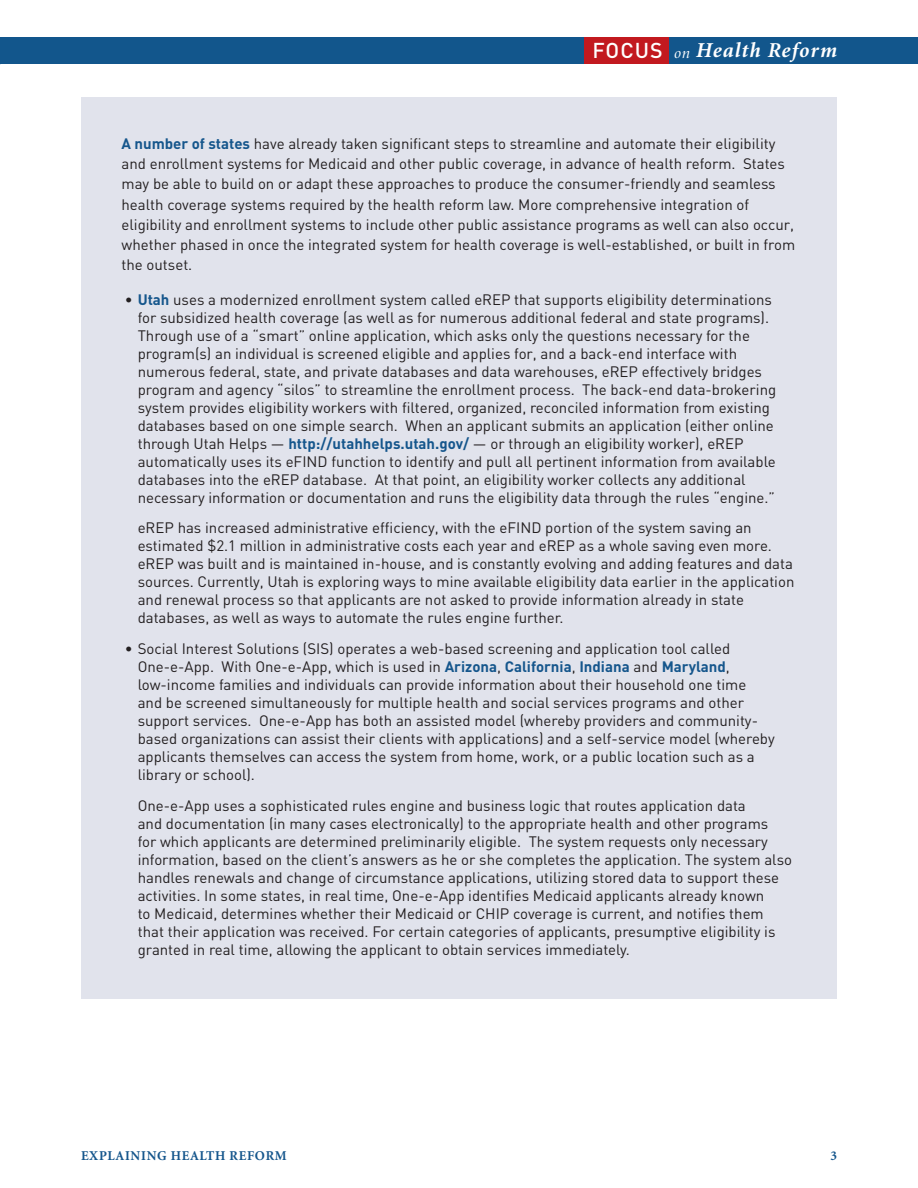
<style>
.page{position:relative;width:918px;height:1188px;background:#fff}
.page>*{position:absolute;margin:0;border:0;box-sizing:border-box;transform-origin:0 0}
.t1{font:italic 700 21.3px "Minion";letter-spacing:.05em;color:#fff}
.BODY_bullet{font:15px/18px "DIN";color:#231f20}
.BODY_text{font:15px/20.2px "DIN";color:#231f20}
.t2{font:700 13.5px "Minion";letter-spacing:.05em;color:#15568c}
.s1{font-family:"DIN";font-weight:500;font-style:normal}
.s2{font-family:"Minion Display";font-weight:400;font-size:15.9px}
.s3{font-weight:700;color:#15568c}
</style>
<div class="page">
<div style="left:0;top:38px;width:918px;height:26px;background:#12568c"></div>
<div style="left:584px;top:38px;width:85px;height:26px;background:#c2191f"></div>
<div style="left:81px;top:97px;width:756px;height:902px;background:#e1e3ec"></div>
<h1 class="t1" style="left:593px;top:40px;width:246px"><span class="s1">FOCUS</span> <span class="s2">on</span> Health Reform</h1>
<p class="BODY_text" style="left:122px;top:133px;width:675px"><span class="s3">A number of states</span> have already taken significant steps to streamline and automate their eligibility and enrollment systems for Medicaid and other public coverage, in advance of health reform. States may be able to build on or adapt these approaches to produce the consumer-friendly and seamless health coverage systems required by the health reform law. More comprehensive integration of eligibility and enrollment systems to include other public assistance programs as well can also occur, whether phased in once the integrated system for health coverage is well-established, or built in from the outset.</p>
<p class="BODY_bullet" style="left:138px;top:290px;width:640px;text-indent:-13px">• <span class="s3">Utah</span> uses a modernized enrollment system called eREP that supports eligibility determinations for subsidized health coverage (as well as for numerous additional federal and state programs).<br>Through use of a “smart” online application, which asks only the questions necessary for the program(s) an individual is screened eligible and applies for, and a back-end interface with numerous federal, state, and private databases and data warehouses, eREP effectively bridges program and agency “silos” to streamline the enrollment process. The back-end data-brokering system provides eligibility workers with filtered, organized, reconciled information from existing databases based on one simple search. When an applicant submits an application (either online through Utah Helps — <span class="s3">http://utahhelps.utah.gov/</span> — or through an eligibility worker), eREP automatically uses its eFIND function to identify and pull all pertinent information from available databases into the eREP database. At that point, an eligibility worker collects any additional necessary information or documentation and runs the eligibility data through the rules “engine.”</p>
<p class="BODY_bullet" style="left:138px;top:519px;width:658px">eREP has increased administrative efficiency, with the eFIND portion of the system saving an estimated $2.1 million in administrative costs each year and eREP as a whole saving even more. eREP was built and is maintained in-house, and is constantly evolving and adding features and data sources. Currently, Utah is exploring ways to mine available eligibility data earlier in the application and renewal process so that applicants are not asked to provide information already in state databases, as well as ways to automate the rules engine further.</p>
<p class="BODY_bullet" style="left:138px;top:640px;width:639px;text-indent:-13px">• Social Interest Solutions (SIS) operates a web-based screening and application tool called One-e-App. With One-e-App, which is used in <span class="s3">Arizona</span>, <span class="s3">California</span>, <span class="s3">Indiana</span> and <span class="s3">Maryland</span>, low-income families and individuals can provide information about their household one time<br>and be screened simultaneously for multiple health and social services programs and other support services. One-e-App has both an assisted model (whereby providers and community&shy;based organizations can assist their clients with applications) and a self-service model (whereby applicants themselves can access the system from home, work, or a public location such as a library or school).</p>
<p class="BODY_bullet" style="left:138px;top:797px;width:656px">One-e-App uses a sophisticated rules engine and business logic that routes application data<br>and documentation (in many cases electronically) to the appropriate health and other programs<br>for which applicants are determined preliminarily eligible. The system requests only necessary information, based on the client’s answers as he or she completes the application. The system also handles renewals and change of circumstance applications, utilizing stored data to support these activities. In some states, in real time, One-e-App identifies Medicaid applicants already known<br>to Medicaid, determines whether their Medicaid or CHIP coverage is current, and notifies them that their application was received. For certain categories of applicants, presumptive eligibility is granted in real time, allowing the applicant to obtain services immediately.</p>
<p class="t2" style="left:81px;top:1149px;width:207px">EXPLAINING HEALTH REFORM</p>
<p class="t2" style="left:830px;top:1149px;width:8px">3</p>
</div>
